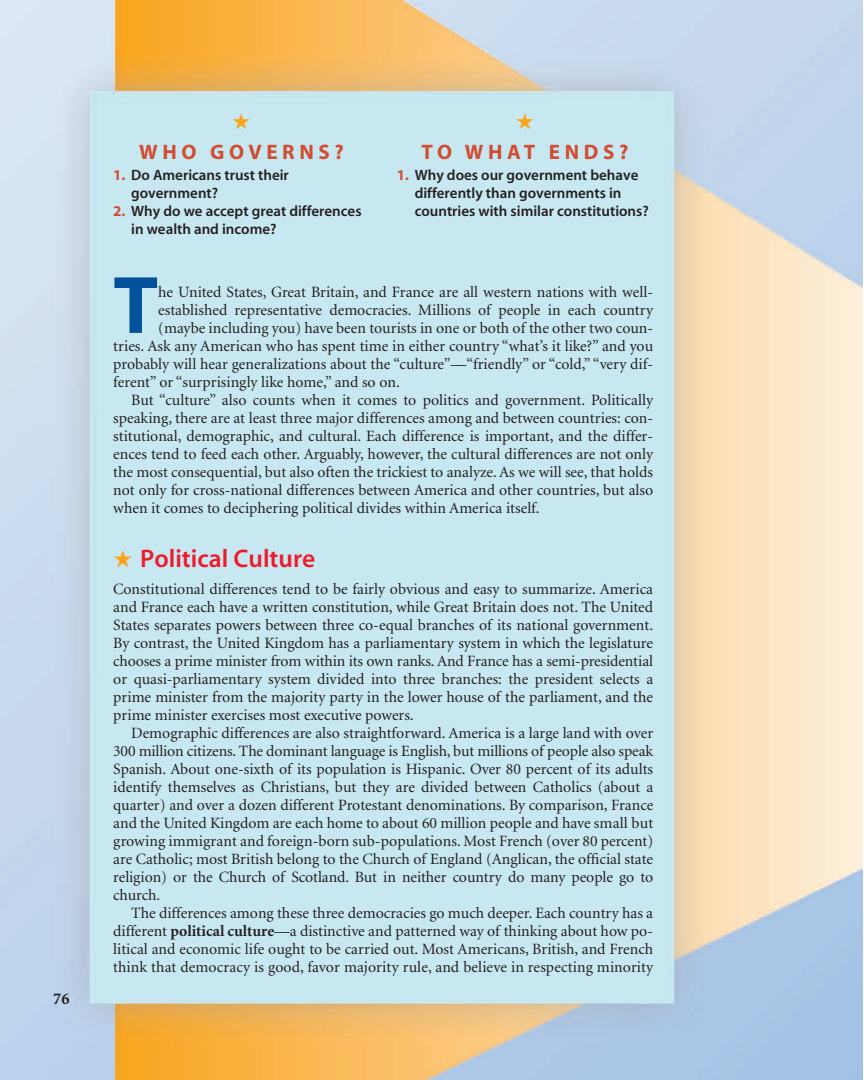
<style>
.page{position:relative;width:864px;height:1080px;background:#fff}
.page>*{position:absolute;margin:0;border:0;box-sizing:border-box;transform-origin:0 0}
.t1{font:700 82.2px "Myriad";color:#01519b}
.t2{font:25.5px "Myriad Sem";color:#ee1b2d}
.t3{font:700 21px "Myriad";letter-spacing:.22em;color:#d34c34}
.t4{font:700 16.5px "Minion";color:#231f20}
.t5{font:15.75px "Minion";color:#231f20}
.t6{font:15px/18px "Myriad Sem";color:#231f20}
.s1{font-family:"Myriad";font-weight:700;color:#d34c34}
.s2{color:#f9a51b}
.s3{font-weight:700}
</style>
<div class="page">
<img style="left:0;top:0;width:862px;height:1080px">
<svg style="left:233px;top:113px;width:17px;height:16px"></svg>
<svg style="left:517px;top:113px;width:16px;height:16px"></svg>
<p class="t4" style="left:53px;top:992px;width:18px">76</p>
<p class="t3" style="left:139px;top:144px;width:206px">WHO GOVERNS?</p>
<p class="t6" style="left:131px;top:167px;width:159px;text-indent:-18px"><span class="s1">1.</span> Do Americans trust their government?</p>
<p class="t6" style="left:131px;top:203px;width:232px;text-indent:-18px"><span class="s1">2.</span> Why do we accept great differences in wealth and income?</p>
<p class="t3" style="left:421px;top:144px;width:209px">TO WHAT ENDS?</p>
<p class="t6" style="left:415px;top:167px;width:236px;text-indent:-18px"><span class="s1">1.</span> Why does our government behave differently than governments in countries with similar constitutions?</p>
<p class="t1" style="left:113px;top:275px;width:47px">T</p>
<p class="t5" style="left:158px;top:286px;width:496px">he United States, Great Britain, and France are all western nations with well-</p>
<p class="t5" style="left:158px;top:304px;width:496px">established representative democracies. Millions of people in each country</p>
<p class="t5" style="left:158px;top:322px;width:497px">(maybe including you) have been tourists in one or both of the other two coun-</p>
<p class="t5" style="left:113px;top:340px;width:541px">tries. Ask any American who has spent time in either country “what’s it like?” and you</p>
<p class="t5" style="left:113px;top:358px;width:541px">probably will hear generalizations about the “culture”—“friendly” or “cold,” “very dif-</p>
<p class="t5" style="left:113px;top:376px;width:288px">ferent” or “surprisingly like home,” and so on.</p>
<p class="t5" style="left:131px;top:394px;width:523px">But “culture” also counts when it comes to politics and government. Politically</p>
<p class="t5" style="left:113px;top:412px;width:541px">speaking, there are at least three major differences among and between countries: con-</p>
<p class="t5" style="left:113px;top:430px;width:541px">stitutional, demographic, and cultural. Each difference is important, and the differ-</p>
<p class="t5" style="left:113px;top:448px;width:541px">ences tend to feed each other. Arguably, however, the cultural differences are not only</p>
<p class="t5" style="left:113px;top:466px;width:541px">the most consequential, but also often the trickiest to analyze. As we will see, that holds</p>
<p class="t5" style="left:113px;top:484px;width:541px">not only for cross-national differences between America and other countries, but also</p>
<p class="t5" style="left:113px;top:502px;width:428px">when it comes to deciphering political divides within America itself.</p>
<p class="t2" style="left:113px;top:549px;width:204px"><span class="s2">★</span> Political Culture</p>
<p class="t5" style="left:113px;top:583px;width:541px">Constitutional differences tend to be fairly obvious and easy to summarize. America</p>
<p class="t5" style="left:113px;top:601px;width:542px">and France each have a written constitution, while Great Britain does not. The United</p>
<p class="t5" style="left:113px;top:619px;width:541px">States separates powers between three co-equal branches of its national government.</p>
<p class="t5" style="left:113px;top:637px;width:541px">By contrast, the United Kingdom has a parliamentary system in which the legislature</p>
<p class="t5" style="left:113px;top:655px;width:541px">chooses a prime minister from within its own ranks. And France has a semi-presidential</p>
<p class="t5" style="left:113px;top:673px;width:541px">or quasi-parliamentary system divided into three branches: the president selects a</p>
<p class="t5" style="left:113px;top:691px;width:541px">prime minister from the majority party in the lower house of the parliament, and the</p>
<p class="t5" style="left:113px;top:709px;width:302px">prime minister exercises most executive powers.</p>
<p class="t5" style="left:131px;top:727px;width:523px">Demographic differences are also straightforward. America is a large land with over</p>
<p class="t5" style="left:113px;top:745px;width:541px">300 million citizens. The dominant language is English, but millions of people also speak</p>
<p class="t5" style="left:113px;top:763px;width:541px">Spanish. About one-sixth of its population is Hispanic. Over 80 percent of its adults</p>
<p class="t5" style="left:113px;top:781px;width:542px">identify themselves as Christians, but they are divided between Catholics (about a</p>
<p class="t5" style="left:113px;top:799px;width:542px">quarter) and over a dozen different Protestant denominations. By comparison, France</p>
<p class="t5" style="left:113px;top:817px;width:542px">and the United Kingdom are each home to about 60 million people and have small but</p>
<p class="t5" style="left:113px;top:835px;width:541px">growing immigrant and foreign-born sub-populations. Most French (over 80 percent)</p>
<p class="t5" style="left:113px;top:853px;width:541px">are Catholic; most British belong to the Church of England (Anglican, the official state</p>
<p class="t5" style="left:113px;top:871px;width:542px">religion) or the Church of Scotland. But in neither country do many people go to</p>
<p class="t5" style="left:113px;top:889px;width:49px">church.</p>
<p class="t5" style="left:131px;top:907px;width:523px">The differences among these three democracies go much deeper. Each country has a</p>
<p class="t5" style="left:113px;top:925px;width:541px">different <span class="s3">political culture</span>—a distinctive and patterned way of thinking about how po-</p>
<p class="t5" style="left:113px;top:943px;width:542px">litical and economic life ought to be carried out. Most Americans, British, and French</p>
<p class="t5" style="left:113px;top:961px;width:542px">think that democracy is good, favor majority rule, and believe in respecting minority</p>
</div>
